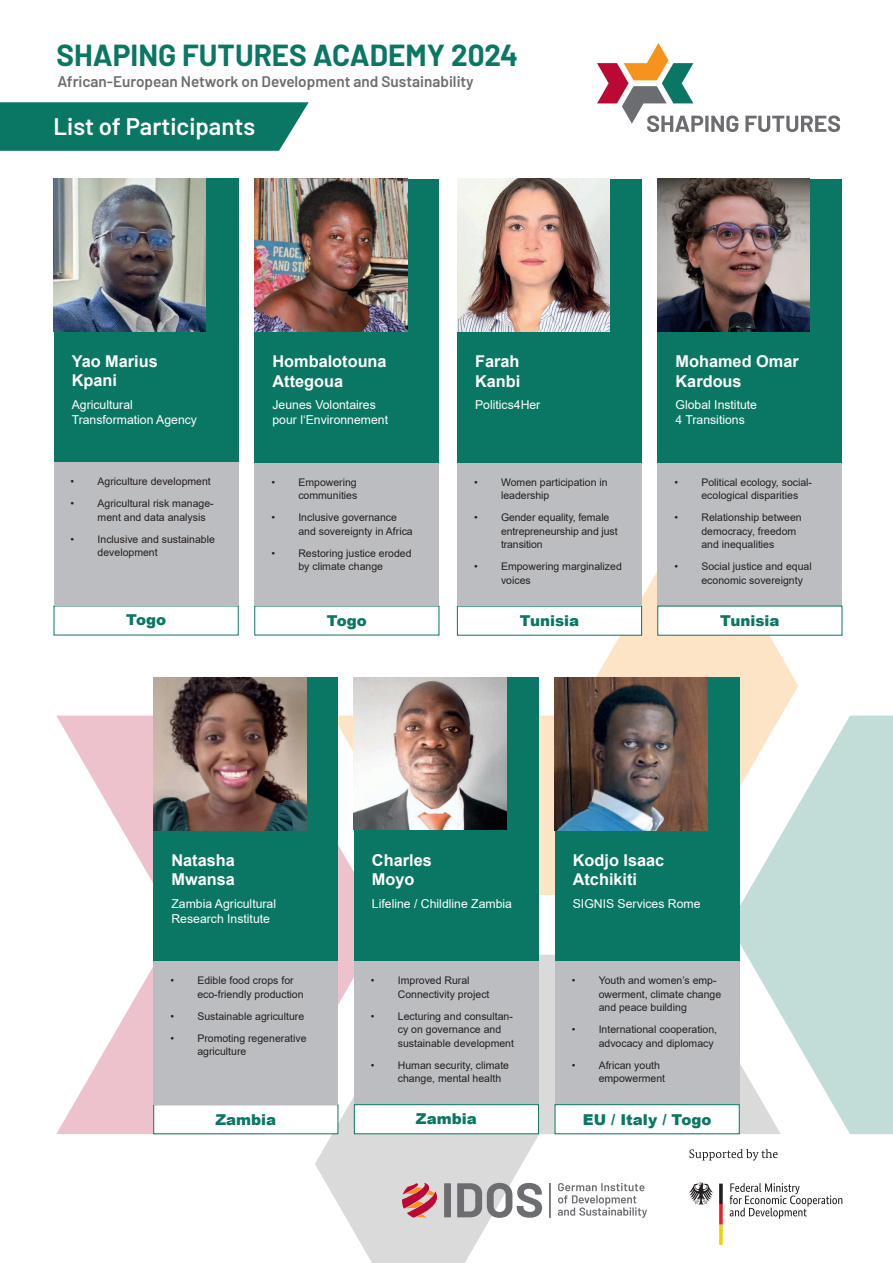
<style>
.page{position:relative;width:893px;height:1263px;background:#fff}
.page>*{position:absolute;margin:0;border:0;box-sizing:border-box;transform-origin:0 0}
.t1{font:700 29.7px "Barlow";color:#097763}
.t2{font:600 24px "Barlow";color:#fff}
.t3{font:700 16.35px/19.5px "Arial";color:#fff}
.t4{font:600 15.3px "Barlow";color:#6c6d70}
.t5{font:900 15px "Arial";color:#097763}
.t6{font:12.3px/14.7px "Arial";color:#fff}
.t7{font:10.5px/13.5px "Arial";color:#231f20}
</style>
<div class="page">
<svg style="left:740px;top:715px;width:153px;height:419px;background:#cae1dd"></svg>
<svg style="left:332px;top:572px;width:466px;height:323px"></svg>
<svg style="left:56px;top:715px;width:298px;height:419px"></svg>
<svg style="left:315px;top:955px;width:466px;height:308px"></svg>
<div style="left:555px;top:961px;width:185px;height:144px;background:#bcbdc0"></div>
<div style="left:657px;top:462px;width:185px;height:144px;background:#bcbdc0"></div>
<div style="left:354px;top:961px;width:185px;height:144px;background:#bcbdc0"></div>
<div style="left:153px;top:1104px;width:185px;height:30px;background:#fff"></div>
<div style="left:354px;top:1104px;width:185px;height:30px;background:#fff;border:1px solid #097763"></div>
<div style="left:153px;top:961px;width:185px;height:144px;background:#bcbdc0"></div>
<div style="left:457px;top:606px;width:185px;height:29px;background:#fff"></div>
<div style="left:657px;top:606px;width:185px;height:29px;background:#fff"></div>
<div style="left:457px;top:462px;width:185px;height:144px;background:#bcbdc0"></div>
<div style="left:555px;top:1104px;width:185px;height:30px;background:#fff;border:1px solid #097763"></div>
<div style="left:254px;top:606px;width:185px;height:29px;background:#fff"></div>
<div style="left:254px;top:462px;width:185px;height:144px;background:#bcbdc0"></div>
<div style="left:54px;top:462px;width:185px;height:144px;background:#bcbdc0"></div>
<div style="left:54px;top:178px;width:185px;height:284px;background:#097763"></div>
<div style="left:254px;top:179px;width:185px;height:283px;background:#097763"></div>
<img style="left:254px;top:179px;width:153px;height:152px">
<img style="left:53px;top:178px;width:153px;height:153px">
<svg style="left:597px;top:43px;width:141px;height:89px"></svg>
<svg style="left:745px;top:115px;width:95px;height:17px"></svg>
<svg style="left:0;top:102px;width:309px;height:49px;background:#167e6b"></svg>
<div style="left:657px;top:179px;width:185px;height:283px;background:#097763"></div>
<img style="left:657px;top:179px;width:153px;height:152px">
<div style="left:457px;top:179px;width:185px;height:283px;background:#097763"></div>
<img style="left:457px;top:179px;width:152px;height:152px">
<div style="left:555px;top:677px;width:185px;height:284px;background:#097763"></div>
<img style="left:555px;top:677px;width:152px;height:153px">
<div style="left:354px;top:677px;width:185px;height:284px;background:#097763"></div>
<img style="left:354px;top:677px;width:153px;height:153px">
<div style="left:153px;top:677px;width:185px;height:284px;background:#097763"></div>
<img style="left:153px;top:677px;width:153px;height:153px">
<svg style="left:457px;top:1183px;width:85px;height:35px"></svg>
<svg style="left:558px;top:1183px;width:89px;height:35px"></svg>
<hr style="left:549px;top:1183px;width:2px;height:35px;background:#6c6d70">
<svg style="left:402px;top:1183px;width:49px;height:35px;background:#c38388"></svg>
<svg style="left:689px;top:1149px;width:89px;height:11px"></svg>
<svg style="left:730px;top:1183px;width:112px;height:36px"></svg>
<svg style="left:689px;top:1183px;width:24px;height:22px"></svg>
<svg style="left:719px;top:1183px;width:4px;height:62px"></svg>
<p class="t1" style="left:57px;top:33px;width:463px">SHAPING FUTURES ACADEMY 2024</p>
<p class="t4" style="left:57px;top:70px;width:418px">African-European Network on Development and Sustainability</p>
<p class="t2" style="left:54px;top:109px;width:203px">List of Participants</p>
<p class="t3" style="left:72px;top:351px;width:88px">Yao Marius<br>Kpani</p>
<p class="t6" style="left:72px;top:397px;width:127px">Agricultural<br>Transformation Agency</p>
<p class="t7" style="left:71px;top:475px;width:142px">• Agriculture development</p>
<p class="t7" style="left:98px;top:497px;width:118px;text-indent:-27px">• Agricultural risk manage&shy;ment and data analysis</p>
<p class="t7" style="left:98px;top:532px;width:119px;text-indent:-27px">• Inclusive and sustainable development</p>
<h5 class="t5" style="left:126px;top:609px;width:41px">Togo</h5>
<p class="t3" style="left:272px;top:352px;width:116px">Hombalotouna<br>Attegoua</p>
<p class="t6" style="left:272px;top:398px;width:117px">Jeunes Volontaires pour l‘Environnement</p>
<p class="t7" style="left:271px;top:475px;width:87px;text-align:right">• Empowering communities</p>
<p class="t7" style="left:298px;top:510px;width:116px;text-indent:-27px">• Inclusive governance and sovereignty in Africa</p>
<p class="t7" style="left:271px;top:546px;width:142px;text-align:center">• Restoring justice eroded by climate change</p>
<h5 class="t5" style="left:327px;top:609px;width:41px">Togo</h5>
<p class="t3" style="left:475px;top:352px;width:47px">Farah<br>Kanbi</p>
<p class="t6" style="left:475px;top:398px;width:67px">Politics4Her</p>
<p class="t7" style="left:501px;top:475px;width:108px;text-indent:-27px">• Women participation in leadership</p>
<p class="t7" style="left:501px;top:511px;width:118px;text-indent:-27px">• Gender equality, female entrepreneurship and just transition</p>
<p class="t7" style="left:501px;top:560px;width:122px;text-indent:-27px">• Empowering marginalized voices</p>
<h5 class="t5" style="left:520px;top:610px;width:61px">Tunisia</h5>
<p class="t3" style="left:675px;top:352px;width:125px">Mohamed Omar<br>Kardous</p>
<p class="t6" style="left:675px;top:398px;width:83px">Global Institute<br>4 Transitions</p>
<p class="t7" style="left:701px;top:475px;width:112px;text-indent:-27px">• Political ecology, social&shy;ecological disparities</p>
<p class="t7" style="left:701px;top:511px;width:102px;text-indent:-27px">• Relationship between democracy, freedom and inequalities</p>
<p class="t7" style="left:701px;top:560px;width:112px;text-indent:-27px">• Social justice and equal economic sovereignty</p>
<h5 class="t5" style="left:720px;top:609px;width:61px">Tunisia</h5>
<p class="t3" style="left:171px;top:850px;width:65px">Natasha<br>Mwansa</p>
<p class="t6" style="left:171px;top:896px;width:106px">Zambia Agricultural<br>Research Institute</p>
<p class="t7" style="left:197px;top:974px;width:108px;text-indent:-27px">• Edible food crops for eco-friendly production</p>
<p class="t7" style="left:170px;top:1009px;width:135px">• Sustainable agriculture</p>
<p class="t7" style="left:197px;top:1031px;width:111px;text-indent:-27px">• Promoting regenerative agriculture</p>
<h5 class="t5" style="left:215px;top:1109px;width:62px">Zambia</h5>
<p class="t3" style="left:372px;top:850px;width:61px">Charles<br>Moyo</p>
<p class="t6" style="left:372px;top:896px;width:142px">Lifeline / Childline Zambia</p>
<p class="t7" style="left:398px;top:974px;width:93px;text-indent:-27px">• Improved Rural<br>Connectivity project</p>
<p class="t7" style="left:398px;top:1009px;width:118px;text-indent:-27px">• Lecturing and consultan&shy;cy on governance and sustainable development</p>
<p class="t7" style="left:398px;top:1058px;width:113px;text-indent:-27px">• Human security, climate change, mental health</p>
<h5 class="t5" style="left:416px;top:1108px;width:62px">Zambia</h5>
<p class="t3" style="left:573px;top:850px;width:93px">Kodjo Isaac<br>Atchikiti</p>
<p class="t6" style="left:573px;top:896px;width:129px">SIGNIS Services Rome</p>
<p class="t7" style="left:599px;top:974px;width:124px;text-indent:-27px">• Youth and women’s emp&shy;owerment, climate change and peace building</p>
<p class="t7" style="left:599px;top:1023px;width:120px;text-indent:-27px">• International cooperation, advocacy and diplomacy</p>
<p class="t7" style="left:599px;top:1058px;width:68px;text-indent:-27px">• African youth empowerment</p>
<h5 class="t5" style="left:583px;top:1108px;width:130px">EU / Italy / Togo</h5>
</div>
